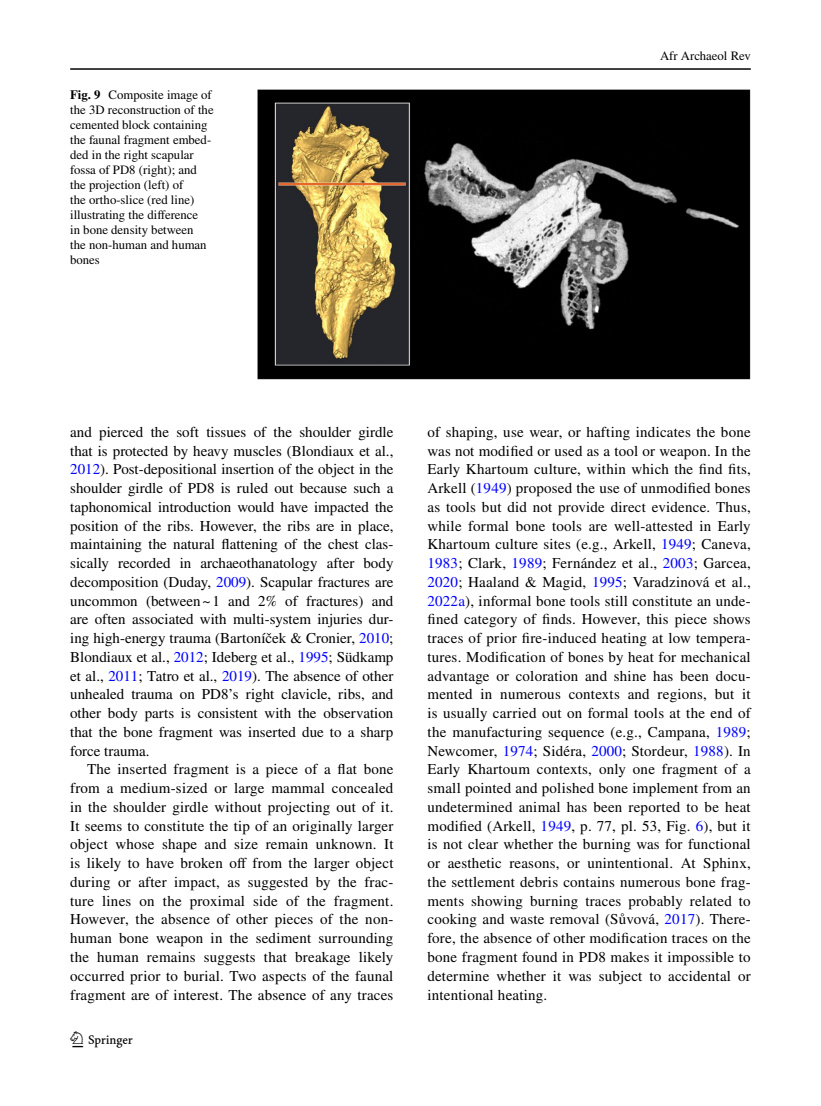
<style>
.page{position:relative;width:821px;height:1106px;background:#fff}
.page>*{position:absolute;margin:0;border:0;box-sizing:border-box;transform-origin:0 0}
.t1{font:22.5px "Springnew Regular 2";color:#000}
.t2{font:15px/18.8px "STIX";letter-spacing:.015em;color:#000;text-align:justify}
.t3{font:12.75px/15px "STIX";color:#000}
.s1{font-weight:700}
.s2{color:#00f}
</style>
<div class="page">
<hr style="left:70px;top:68px;width:680px;height:2px;background:#000">
<img style="left:257px;top:89px;width:493px;height:290px">
<p class="t3" style="left:70px;top:88px;width:145px"><span class="s1">Fig. 9</span> Composite image of the 3D reconstruction of the cemented block containing the faunal fragment embed&shy;ded in the right scapular fossa of PD8 (right); and the projection (left) of<br>the ortho-slice (red line) illustrating the difference<br>in bone density between<br>the non-human and human bones</p>
<p class="t3" style="left:660px;top:49px;width:92px">Afr Archaeol Rev</p>
<p class="t2" style="left:70px;top:423px;width:325px">and pierced the soft tissues of the shoulder girdle that is protected by heavy muscles (Blondiaux et al., <span class="s2">2012</span>). Post-depositional insertion of the object in the shoulder girdle of PD8 is ruled out because such a taphonomical introduction would have impacted the position of the ribs. However, the ribs are in place, maintaining the natural flattening of the chest clas&shy;sically recorded in archaeothanatology after body decomposition (Duday, <span class="s2">2009</span>). Scapular fractures are uncommon (between~1 and 2% of fractures) and are often associated with multi-system injuries dur&shy;ing high-energy trauma (Bartoníček &amp; Cronier, <span class="s2">2010</span>; Blondiaux et al., <span class="s2">2012</span>; Ideberg et al., <span class="s2">1995</span>; Südkamp et al., <span class="s2">2011</span>; Tatro et al., <span class="s2">2019</span>). The absence of other unhealed trauma on PD8’s right clavicle, ribs, and other body parts is consistent with the observation that the bone fragment was inserted due to a sharp force trauma.</p>
<p class="t2" style="left:70px;top:761px;width:325px;text-indent:17px">The inserted fragment is a piece of a flat bone from a medium-sized or large mammal concealed in the shoulder girdle without projecting out of it.<br>It seems to constitute the tip of an originally larger object whose shape and size remain unknown. It is likely to have broken off from the larger object during or after impact, as suggested by the frac&shy;ture lines on the proximal side of the fragment.<br>However, the absence of other pieces of the non&shy;human bone weapon in the sediment surrounding the human remains suggests that breakage likely occurred prior to burial. Two aspects of the faunal fragment are of interest. The absence of any traces</p>
<h1 class="t1" style="left:72px;top:1031px;width:62px">1 3</h1>
<p class="t2" style="left:427px;top:423px;width:325px">of shaping, use wear, or hafting indicates the bone was not modified or used as a tool or weapon. In the Early Khartoum culture, within which the find fits, Arkell (<span class="s2">1949</span>) proposed the use of unmodified bones as tools but did not provide direct evidence. Thus, while formal bone tools are well-attested in Early Khartoum culture sites (e.g., Arkell, <span class="s2">1949</span>; Caneva, <span class="s2">1983</span>; Clark, <span class="s2">1989</span>; Fernández et al., <span class="s2">2003</span>; Garcea, <span class="s2">2020</span>; Haaland &amp; Magid, <span class="s2">1995</span>; Varadzinová et al., <span class="s2">2022a</span>), informal bone tools still constitute an unde&shy;fined category of finds. However, this piece shows traces of prior fire-induced heating at low tempera&shy;tures. Modification of bones by heat for mechanical advantage or coloration and shine has been docu&shy;mented in numerous contexts and regions, but it is usually carried out on formal tools at the end of the manufacturing sequence (e.g., Campana, <span class="s2">1989</span>; Newcomer, <span class="s2">1974</span>; Sidéra, <span class="s2">2000</span>; Stordeur, <span class="s2">1988</span>). In Early Khartoum contexts, only one fragment of a small pointed and polished bone implement from an undetermined animal has been reported to be heat modified (Arkell, <span class="s2">1949</span>, p. 77, pl. 53, Fig. <span class="s2">6</span>), but it is not clear whether the burning was for functional or aesthetic reasons, or unintentional. At Sphinx, the settlement debris contains numerous bone frag&shy;ments showing burning traces probably related to cooking and waste removal (Sůvová, <span class="s2">2017</span>). There&shy;fore, the absence of other modification traces on the bone fragment found in PD8 makes it impossible to determine whether it was subject to accidental or intentional heating.</p>
</div>
